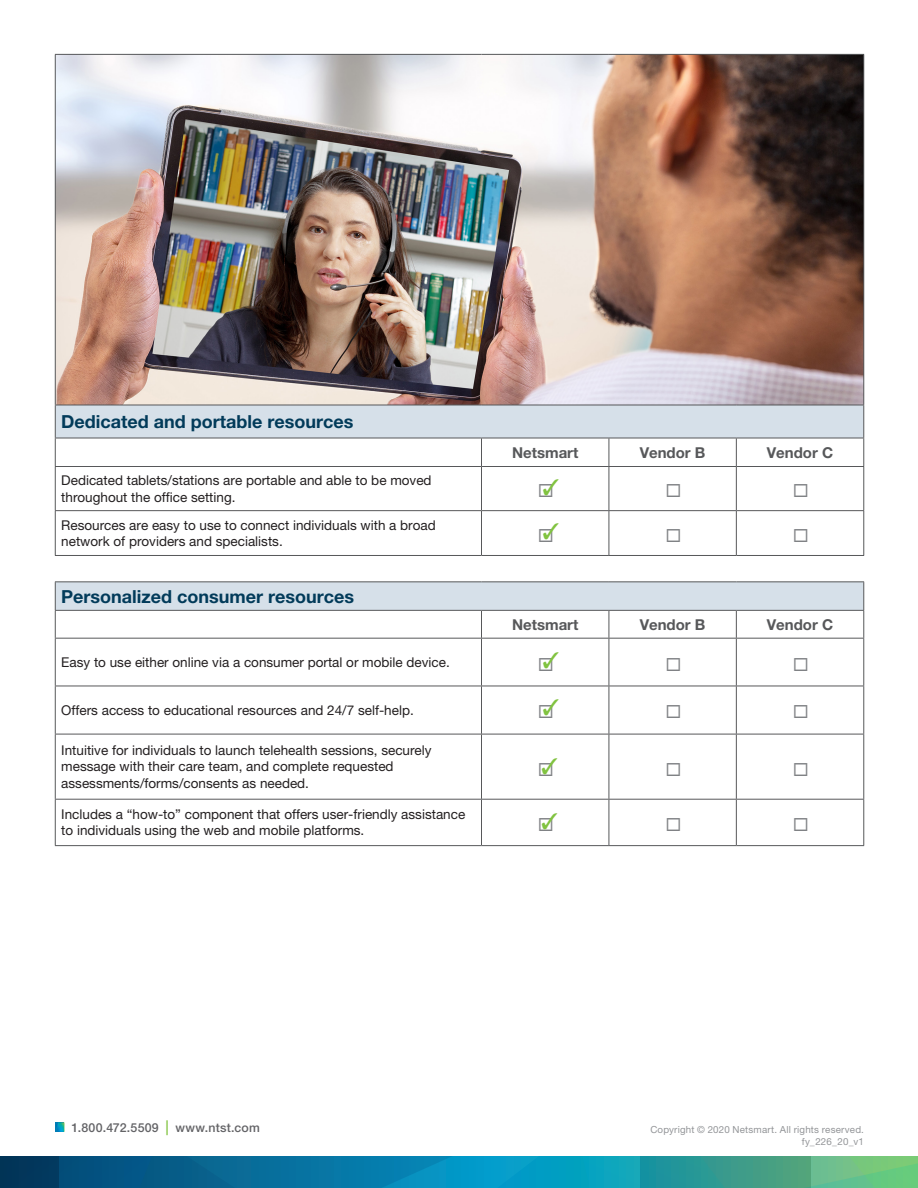
<style>
.page{position:relative;width:918px;height:1188px;background:#fff}
.page>*{position:absolute;margin:0;border:0;box-sizing:border-box;transform-origin:0 0}
.t1{font:700 18px "Helvetica Neue LT Pro";color:#023b5a}
.t2{font:700 15px "Helvetica Neue LT Pro";color:#57585a}
.t3{font:13.5px/16.5px "Helvetica Neue LT Pro";color:#231f20}
.t4{font:500 12.3px "Helvetica Neue LT Pro";letter-spacing:.02em;color:#636366}
.t5{font:9.75px/12.3px "Helvetica Neue LT Pro";letter-spacing:.02em;color:#939598;text-align:right}
.s1{font-size:14.85px;color:#81c340}
</style>
<div class="page">
<svg style="left:0;top:1156px;width:918px;height:1px"></svg>
<svg style="left:0;top:1157px;width:918px;height:31px;background:#1a8699"></svg>
<svg style="left:56px;top:1122px;width:8px;height:10px"></svg>
<img style="left:56px;top:54px;width:807px;height:351px">
<div style="left:56px;top:405px;width:807px;height:33px;background:#d6e0e9"></div>
<svg style="left:56px;top:439px;width:807px;height:199px"></svg>
<hr style="left:609px;top:510px;width:127px;height:1px;background:#57585a">
<hr style="left:736px;top:510px;width:128px;height:1px;background:#57585a">
<hr style="left:55px;top:466px;width:426px;height:1px;background:#57585a">
<hr style="left:482px;top:466px;width:127px;height:1px;background:#57585a">
<hr style="left:609px;top:466px;width:127px;height:1px;background:#57585a">
<hr style="left:736px;top:466px;width:128px;height:1px;background:#57585a">
<hr style="left:55px;top:638px;width:426px;height:1px;background:#57585a">
<hr style="left:482px;top:638px;width:127px;height:1px;background:#57585a">
<hr style="left:609px;top:638px;width:127px;height:1px;background:#57585a">
<hr style="left:736px;top:638px;width:128px;height:1px;background:#57585a">
<hr style="left:55px;top:555px;width:426px;height:1px;background:#57585a">
<hr style="left:482px;top:555px;width:127px;height:1px;background:#57585a">
<hr style="left:609px;top:555px;width:127px;height:1px;background:#57585a">
<hr style="left:736px;top:555px;width:128px;height:1px;background:#57585a">
<hr style="left:55px;top:845px;width:426px;height:1px;background:#57585a">
<hr style="left:482px;top:845px;width:127px;height:1px;background:#57585a">
<hr style="left:609px;top:845px;width:127px;height:1px;background:#57585a">
<hr style="left:736px;top:845px;width:128px;height:1px;background:#57585a">
<hr style="left:55px;top:686px;width:426px;height:1px;background:#57585a">
<hr style="left:482px;top:686px;width:127px;height:1px;background:#57585a">
<hr style="left:609px;top:686px;width:127px;height:1px;background:#57585a">
<hr style="left:736px;top:686px;width:128px;height:1px;background:#57585a">
<hr style="left:55px;top:734px;width:426px;height:1px;background:#57585a">
<hr style="left:482px;top:734px;width:127px;height:1px;background:#57585a">
<hr style="left:609px;top:734px;width:127px;height:1px;background:#57585a">
<hr style="left:736px;top:734px;width:128px;height:1px;background:#57585a">
<hr style="left:55px;top:510px;width:426px;height:1px;background:#57585a">
<hr style="left:482px;top:510px;width:127px;height:1px;background:#57585a">
<hr style="left:55px;top:799px;width:426px;height:1px;background:#57585a">
<hr style="left:482px;top:799px;width:127px;height:1px;background:#57585a">
<hr style="left:609px;top:799px;width:127px;height:1px;background:#57585a">
<hr style="left:736px;top:799px;width:128px;height:1px;background:#57585a">
<svg style="left:55px;top:439px;width:1px;height:27px"></svg>
<svg style="left:481px;top:438px;width:1px;height:28px"></svg>
<svg style="left:609px;top:439px;width:1px;height:27px"></svg>
<svg style="left:736px;top:439px;width:1px;height:27px"></svg>
<svg style="left:863px;top:439px;width:1px;height:27px"></svg>
<hr style="left:55px;top:467px;width:1px;height:43px;background:#57585a">
<hr style="left:481px;top:467px;width:1px;height:43px;background:#57585a">
<hr style="left:609px;top:467px;width:1px;height:43px;background:#57585a">
<hr style="left:736px;top:467px;width:1px;height:43px;background:#57585a">
<hr style="left:863px;top:467px;width:1px;height:43px;background:#57585a">
<hr style="left:55px;top:511px;width:1px;height:44px;background:#57585a">
<hr style="left:481px;top:511px;width:1px;height:44px;background:#57585a">
<hr style="left:609px;top:511px;width:1px;height:44px;background:#57585a">
<hr style="left:736px;top:511px;width:1px;height:44px;background:#57585a">
<hr style="left:863px;top:511px;width:1px;height:44px;background:#57585a">
<svg style="left:481px;top:611px;width:1px;height:27px"></svg>
<svg style="left:609px;top:611px;width:1px;height:27px"></svg>
<svg style="left:736px;top:611px;width:1px;height:27px"></svg>
<hr style="left:55px;top:639px;width:1px;height:47px;background:#57585a">
<hr style="left:481px;top:639px;width:1px;height:47px;background:#57585a">
<hr style="left:609px;top:639px;width:1px;height:47px;background:#57585a">
<hr style="left:736px;top:639px;width:1px;height:47px;background:#57585a">
<hr style="left:863px;top:639px;width:1px;height:47px;background:#57585a">
<hr style="left:55px;top:686px;width:1px;height:48px;background:#57585a">
<hr style="left:481px;top:686px;width:1px;height:48px;background:#57585a">
<hr style="left:609px;top:686px;width:1px;height:48px;background:#57585a">
<hr style="left:736px;top:686px;width:1px;height:48px;background:#57585a">
<hr style="left:863px;top:686px;width:1px;height:48px;background:#57585a">
<hr style="left:55px;top:734px;width:1px;height:65px;background:#57585a">
<hr style="left:481px;top:734px;width:1px;height:65px;background:#57585a">
<hr style="left:609px;top:734px;width:1px;height:65px;background:#57585a">
<hr style="left:736px;top:734px;width:1px;height:65px;background:#57585a">
<hr style="left:863px;top:734px;width:1px;height:65px;background:#57585a">
<hr style="left:55px;top:800px;width:1px;height:45px;background:#57585a">
<hr style="left:481px;top:800px;width:1px;height:45px;background:#57585a">
<hr style="left:609px;top:800px;width:1px;height:45px;background:#57585a">
<hr style="left:736px;top:800px;width:1px;height:45px;background:#57585a">
<hr style="left:863px;top:800px;width:1px;height:45px;background:#57585a">
<hr style="left:55px;top:54px;width:426px;height:1px;background:#57585a">
<hr style="left:55px;top:55px;width:1px;height:350px;background:#57585a">
<hr style="left:482px;top:54px;width:127px;height:1px;background:#57585a">
<hr style="left:609px;top:54px;width:127px;height:1px;background:#57585a">
<hr style="left:736px;top:54px;width:128px;height:1px;background:#57585a">
<hr style="left:863px;top:55px;width:1px;height:350px;background:#57585a">
<hr style="left:55px;top:405px;width:426px;height:1px;background:#57585a">
<hr style="left:55px;top:405px;width:1px;height:33px;background:#57585a">
<hr style="left:482px;top:405px;width:127px;height:1px;background:#57585a">
<hr style="left:609px;top:405px;width:127px;height:1px;background:#57585a">
<hr style="left:736px;top:405px;width:128px;height:1px;background:#57585a">
<hr style="left:863px;top:405px;width:1px;height:33px;background:#57585a">
<hr style="left:55px;top:438px;width:426px;height:1px;background:#57585a">
<hr style="left:482px;top:438px;width:127px;height:1px;background:#57585a">
<hr style="left:609px;top:438px;width:127px;height:1px;background:#57585a">
<hr style="left:736px;top:438px;width:128px;height:1px;background:#57585a">
<hr style="left:55px;top:581px;width:426px;height:1px;background:#57585a">
<svg style="left:55px;top:582px;width:1px;height:56px"></svg>
<hr style="left:482px;top:581px;width:127px;height:1px;background:#57585a">
<hr style="left:609px;top:581px;width:127px;height:1px;background:#57585a">
<hr style="left:736px;top:581px;width:128px;height:1px;background:#57585a">
<svg style="left:863px;top:582px;width:1px;height:56px"></svg>
<hr style="left:55px;top:610px;width:426px;height:1px;background:#57585a">
<hr style="left:482px;top:610px;width:127px;height:1px;background:#57585a">
<hr style="left:609px;top:610px;width:127px;height:1px;background:#57585a">
<hr style="left:736px;top:610px;width:128px;height:1px;background:#57585a">
<svg style="left:667px;top:484px;width:13px;height:13px"></svg>
<svg style="left:794px;top:484px;width:13px;height:13px"></svg>
<svg style="left:667px;top:528px;width:13px;height:14px"></svg>
<svg style="left:794px;top:528px;width:13px;height:14px"></svg>
<svg style="left:539px;top:479px;width:20px;height:63px"></svg>
<h1 class="t1" style="left:61px;top:410px;width:294px">Dedicated and portable resources</h1>
<p class="t3" style="left:61px;top:472px;width:372px">Dedicated tablets/stations are portable and able to be moved throughout the office setting.</p>
<p class="t3" style="left:61px;top:516px;width:376px">Resources are easy to use to connect individuals with a broad network of providers and specialists.</p>
<h1 class="t1" style="left:61px;top:585px;width:294px">Personalized consumer resources</h1>
<p class="t3" style="left:61px;top:654px;width:390px">Easy to use either online via a consumer portal or mobile device.</p>
<p class="t3" style="left:61px;top:702px;width:354px">Offers access to educational resources and 24/7 self-help.</p>
<p class="t3" style="left:61px;top:742px;width:372px">Intuitive for individuals to launch telehealth sessions, securely message with their care team, and complete requested assessments/forms/consents as needed.</p>
<p class="t3" style="left:61px;top:806px;width:406px">Includes a “how-to” component that offers user-friendly assistance to individuals using the web and mobile platforms.</p>
<p class="t2" style="left:512px;top:443px;width:68px">Netsmart</p>
<p class="t2" style="left:640px;top:443px;width:67px">Vendor B</p>
<p class="t2" style="left:767px;top:443px;width:68px">Vendor C</p>
<p class="t2" style="left:512px;top:615px;width:68px">Netsmart</p>
<p class="t2" style="left:640px;top:615px;width:67px">Vendor B</p>
<p class="t2" style="left:767px;top:615px;width:68px">Vendor C</p>
<p class="t4" style="left:71px;top:1120px;width:190px">1.800.472.5509 <span class="s1">|</span> www.ntst.com</p>
<p class="t5" style="left:650px;top:1123px;width:215px">Copyright © 2020 Netsmart. All rights reserved. fy_226_20_v1</p>
</div>
